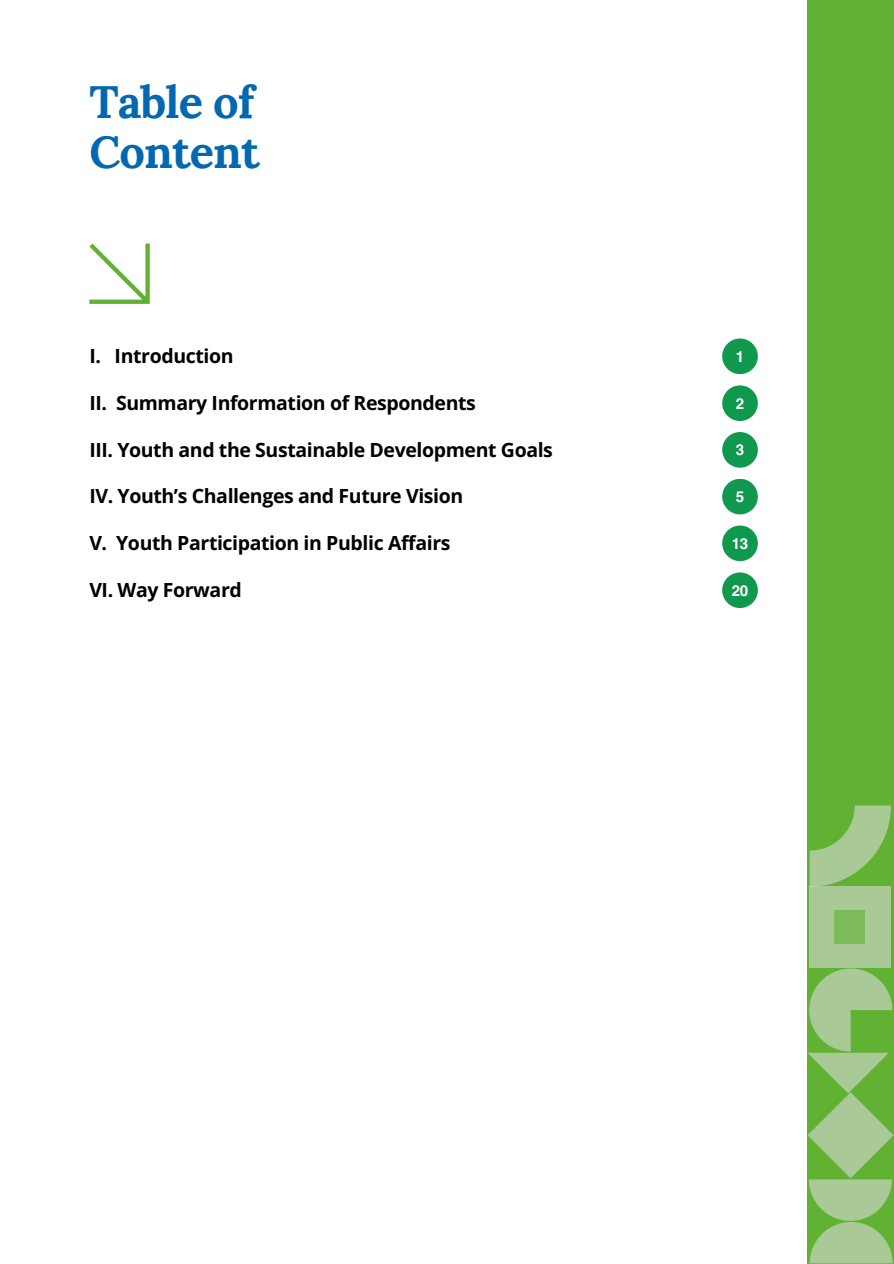
<style>
.page{position:relative;width:894px;height:1264px;background:#fff}
.page>*{position:absolute;margin:0;border:0;box-sizing:border-box;transform-origin:0 0}
.t1{font:700 45.15px/50.7px "Lora";letter-spacing:-.02em;color:#0468b1}
.t2{font:700 19.5px "Open Sans";letter-spacing:-.02em;color:#000}
.t3{font:700 15px "Helios";color:#fff}
</style>
<div class="page">
<div style="left:807px;top:0;width:86px;height:1263px;background:#61b233"></div>
<svg style="left:89px;top:243px;width:61px;height:61px"></svg>
<div style="left:722px;top:385px;width:35px;height:36px;background:#10984e;border-radius:50%"></div>
<div style="left:722px;top:432px;width:35px;height:35px;background:#10984e;border-radius:50%"></div>
<div style="left:722px;top:479px;width:35px;height:35px;background:#10984e;border-radius:50%"></div>
<div style="left:722px;top:525px;width:35px;height:36px;background:#10984e;border-radius:50%"></div>
<div style="left:722px;top:338px;width:35px;height:36px;background:#10984e;border-radius:50%"></div>
<div style="left:722px;top:572px;width:35px;height:36px;background:#10984e;border-radius:50%"></div>
<svg style="left:809px;top:805px;width:81px;height:81px"></svg>
<div style="left:809px;top:886px;width:81px;height:81px;background:#a9c996"></div>
<svg style="left:808px;top:968px;width:85px;height:295px"></svg>
<div style="left:833px;top:910px;width:31px;height:34px;background:#7dbb5a"></div>
<h1 class="t1" style="left:89px;top:76px;width:172px">Table of<br>Content</h1>
<p class="t2" style="left:89px;top:342px;width:146px">I. Introduction</p>
<p class="t3" style="left:735px;top:347px;width:10px">1</p>
<p class="t2" style="left:89px;top:389px;width:388px">II. Summary Information of Respondents</p>
<p class="t3" style="left:735px;top:394px;width:10px">2</p>
<p class="t2" style="left:89px;top:436px;width:465px">III. Youth and the Sustainable Development Goals</p>
<p class="t2" style="left:89px;top:482px;width:375px">IV. Youth’s Challenges and Future Vision</p>
<p class="t2" style="left:89px;top:529px;width:362px">V. Youth Participation in Public Affairs</p>
<p class="t3" style="left:735px;top:440px;width:10px">3</p>
<p class="t3" style="left:735px;top:487px;width:10px">5</p>
<p class="t3" style="left:731px;top:534px;width:18px">13</p>
<p class="t2" style="left:89px;top:576px;width:154px">VI. Way Forward</p>
<p class="t3" style="left:731px;top:581px;width:18px">20</p>
</div>
